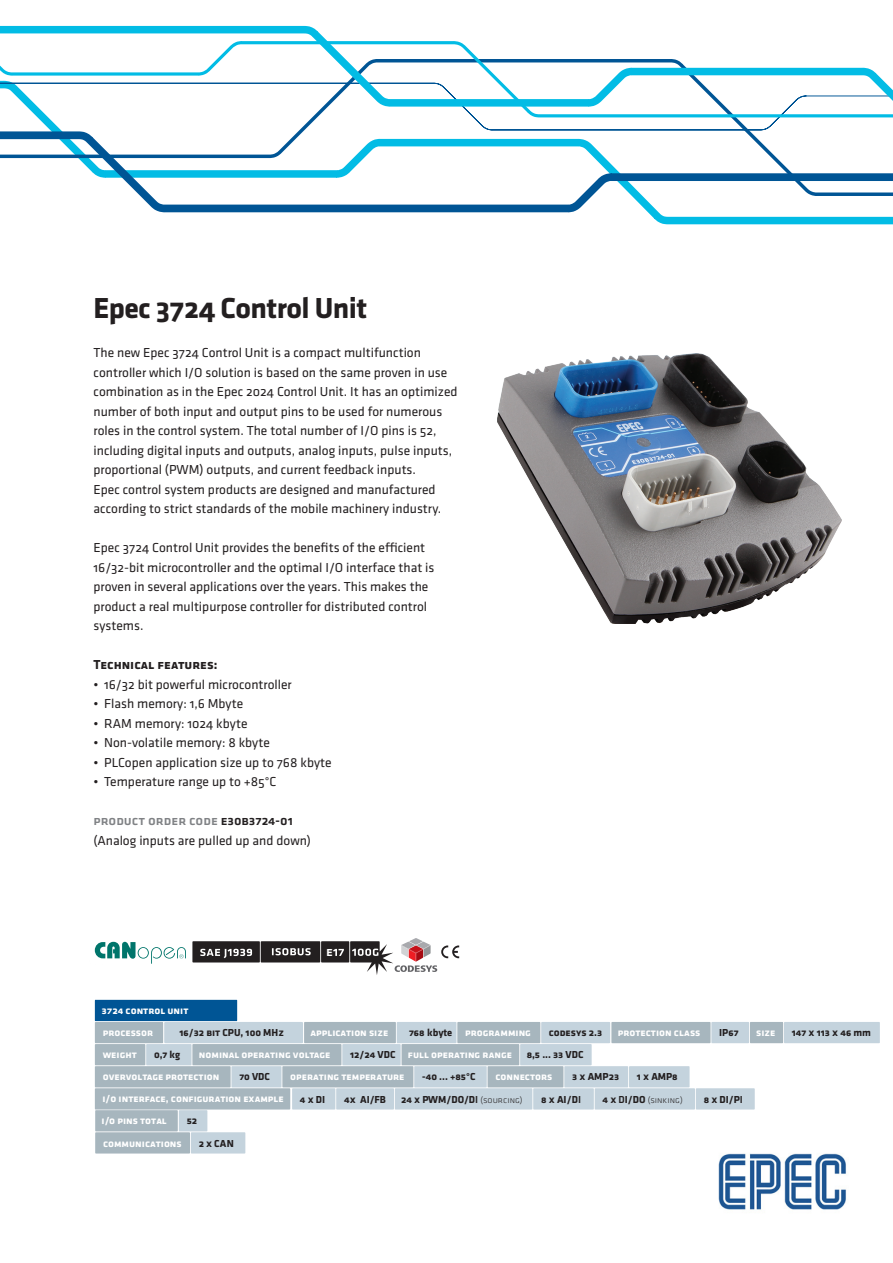
<style>
.page{position:relative;width:893px;height:1263px;background:#fff}
.page>*{position:absolute;margin:0;border:0;box-sizing:border-box;transform-origin:0 0}
.Otsikko__Medium_20pt{font:700 30px "Klavika";letter-spacing:-.02em;color:#231f20}
.Leipäteksti__Regular{font:13.5px/19.5px "Klavika";color:#231f20}
.Väliotsikko__Medium{font:500 13.5px "Klavika";color:#808285}
.Leipäteksti__Regular-2{font:13.5px "Klavika Bold Caps SC";color:#231f20}
.t1{font:13.5px "Klavika Med Caps SC";color:#fff}
.t2{font:10.5px "Klavika Bold Caps SCTF";color:#fff}
.t3{font:10.5px "Klavika Bold Caps SC";color:#231f20}
.t4{font:9px "Klavika Light Caps SC";color:#231f20}
.s1{color:#231f20}
.s2{font-family:"Klavika Bold Caps SC";color:#231f20}
.s3{font-family:"Klavika";font-weight:700;color:#231f20}
.s4{font-family:"Klavika";font-weight:700}
.s5{font-family:"Klavika Med Caps SC"}
.s6{font-family:"Klavika Light Caps SC";font-size:9px}
.s7{font-family:"Klavika Bold Caps SC";font-size:10.5px}
.s8{font-family:"Klavika Med Caps SC";font-size:10.5px}
</style>
<div class="page">
<svg style="left:85px;top:165px;width:808px;height:60px"></svg>
<svg style="left:0;top:26px;width:784px;height:139px"></svg>
<svg style="left:0;top:41px;width:893px;height:108px"></svg>
<img style="left:497px;top:353px;width:345px;height:271px">
<div style="left:488px;top:1066px;width:75px;height:21px;background:#a7b6be"></div>
<div style="left:564px;top:1066px;width:64px;height:21px;background:#c4d3dd"></div>
<div style="left:629px;top:1066px;width:61px;height:21px;background:#c4d3dd"></div>
<div style="left:282px;top:1066px;width:131px;height:21px;background:#a7b6be"></div>
<div style="left:414px;top:1066px;width:73px;height:21px;background:#c4d3dd"></div>
<div style="left:95px;top:1066px;width:136px;height:21px;background:#a7b6be"></div>
<div style="left:231px;top:1066px;width:50px;height:21px;background:#c4d3dd"></div>
<div style="left:192px;top:1044px;width:149px;height:21px;background:#a7b6be"></div>
<div style="left:402px;top:1044px;width:117px;height:21px;background:#a7b6be"></div>
<div style="left:342px;top:1044px;width:59px;height:21px;background:#c4d3dd"></div>
<div style="left:520px;top:1044px;width:72px;height:21px;background:#c4d3dd"></div>
<div style="left:95px;top:1044px;width:50px;height:21px;background:#a7b6be"></div>
<div style="left:146px;top:1044px;width:46px;height:21px;background:#c4d3dd"></div>
<div style="left:611px;top:1022px;width:99px;height:21px;background:#a7b6be"></div>
<div style="left:750px;top:1022px;width:33px;height:21px;background:#a7b6be"></div>
<div style="left:711px;top:1022px;width:38px;height:21px;background:#c4d3dd"></div>
<div style="left:784px;top:1022px;width:96px;height:21px;background:#c4d3dd"></div>
<div style="left:95px;top:1022px;width:68px;height:21px;background:#a7b6be"></div>
<div style="left:457px;top:1022px;width:83px;height:21px;background:#a7b6be"></div>
<div style="left:304px;top:1022px;width:92px;height:21px;background:#a7b6be"></div>
<div style="left:164px;top:1022px;width:139px;height:21px;background:#c4d3dd"></div>
<div style="left:541px;top:1022px;width:69px;height:21px;background:#c4d3dd"></div>
<div style="left:397px;top:1022px;width:59px;height:21px;background:#c4d3dd"></div>
<div style="left:95px;top:1000px;width:142px;height:21px;background:#005595"></div>
<div style="left:95px;top:1088px;width:195px;height:21px;background:#a7b6be"></div>
<div style="left:292px;top:1088px;width:43px;height:21px;background:#c4d3dd"></div>
<div style="left:336px;top:1088px;width:58px;height:21px;background:#c4d3dd"></div>
<div style="left:395px;top:1088px;width:137px;height:21px;background:#c4d3dd"></div>
<div style="left:533px;top:1088px;width:61px;height:21px;background:#c4d3dd"></div>
<div style="left:595px;top:1088px;width:100px;height:21px;background:#c4d3dd"></div>
<div style="left:696px;top:1088px;width:59px;height:21px;background:#c4d3dd"></div>
<div style="left:95px;top:1132px;width:95px;height:21px;background:#a7b6be"></div>
<div style="left:191px;top:1132px;width:54px;height:21px;background:#c4d3dd"></div>
<div style="left:95px;top:1110px;width:83px;height:21px;background:#a7b6be"></div>
<div style="left:179px;top:1110px;width:28px;height:21px;background:#c4d3dd"></div>
<img style="left:94px;top:941px;width:102px;height:22px">
<img style="left:95px;top:942px;width:91px;height:22px">
<svg style="left:179px;top:954px;width:5px;height:4px"></svg>
<div style="left:261px;top:941px;width:59px;height:21px;background:#231f20"></div>
<svg style="left:272px;top:948px;width:39px;height:7px"></svg>
<div style="left:192px;top:941px;width:68px;height:21px;background:#231f20"></div>
<svg style="left:200px;top:949px;width:52px;height:9px"></svg>
<div style="left:321px;top:941px;width:28px;height:21px;background:#231f20"></div>
<svg style="left:333px;top:949px;width:11px;height:7px"></svg>
<svg style="left:350px;top:938px;width:109px;height:37px"></svg>
<img style="left:718px;top:1153px;width:128px;height:57px">
<p class="Otsikko__Medium_20pt" style="left:94px;top:292px;width:275px">Epec 3724 Control Unit</p>
<p class="Leipäteksti__Regular" style="left:94px;top:343px;width:366px">The new Epec 3724 Control Unit is a compact multifunction controller which I/O solution is based on the same proven in use combination as in the Epec 2024 Control Unit. It has an optimized number of both input and output pins to be used for numerous roles in the control system. The total number of I/O pins is 52, including digital inputs and outputs, analog inputs, pulse inputs, proportional (PWM) outputs, and current feedback inputs.<br>Epec control system products are designed and manufactured according to strict standards of the mobile machinery industry.</p>
<p class="Leipäteksti__Regular" style="left:94px;top:538px;width:342px">Epec 3724 Control Unit provides the benefits of the efficient 16/32-bit microcontroller and the optimal I/O interface that is proven in several applications over the years. This makes the product a real multipurpose controller for distributed control systems.</p>
<p class="Leipäteksti__Regular-2" style="left:94px;top:657px;width:125px">Technical features:</p>
<p class="Leipäteksti__Regular" style="left:94px;top:675px;width:200px">• 16/32 bit powerful microcontroller</p>
<p class="Leipäteksti__Regular" style="left:94px;top:694px;width:151px">• Flash memory: 1,6 Mbyte</p>
<p class="Leipäteksti__Regular" style="left:94px;top:714px;width:155px">• RAM memory: 1024 kbyte</p>
<p class="Leipäteksti__Regular" style="left:94px;top:733px;width:178px">• Non-volatile memory: 8 kbyte</p>
<p class="Leipäteksti__Regular" style="left:94px;top:753px;width:240px">• PLCopen application size up to 768 kbyte</p>
<p class="Leipäteksti__Regular" style="left:94px;top:772px;width:184px">• Temperature range up to +85°C</p>
<p class="Väliotsikko__Medium" style="left:94px;top:813px;width:201px">Product order code <span class="s1">E30B3724-01</span></p>
<p class="Leipäteksti__Regular" style="left:94px;top:831px;width:219px">(Analog inputs are pulled up and down)</p>
<p class="t2" style="left:101px;top:1005px;width:89px">3724 control unit</p>
<p class="t1" style="left:326px;top:944px;width:8px">e</p>
<p class="t2" style="left:103px;top:1027px;width:52px">processor</p>
<p class="t3" style="left:180px;top:1027px;width:106px">16/32 bit CPU, 100 MHz</p>
<p class="t2" style="left:310px;top:1027px;width:79px">application size</p>
<p class="t2" style="left:409px;top:1027px;width:123px"><span class="s2">768</span> <span class="s3">kbyte</span> programming</p>
<p class="t2" style="left:618px;top:1027px;width:84px">protection class</p>
<p class="t3" style="left:719px;top:1027px;width:21px">IP67</p>
<p class="t2" style="left:756px;top:1027px;width:21px">size</p>
<p class="t3" style="left:792px;top:1027px;width:81px">147 x 113 x 46 <span class="s4">mm</span></p>
<p class="t3" style="left:549px;top:1027px;width:55px">codesys 2.3</p>
<p class="t2" style="left:103px;top:1049px;width:36px">weight</p>
<p class="t3" style="left:154px;top:1049px;width:28px">0,7 <span class="s4">kg</span></p>
<p class="t2" style="left:199px;top:1049px;width:133px">nominal operating voltage</p>
<p class="t2" style="left:350px;top:1049px;width:163px"><span class="s2">12/24 VDC</span> full operating range</p>
<p class="t3" style="left:527px;top:1049px;width:58px">8,5 ... 33 VDC</p>
<p class="t2" style="left:103px;top:1071px;width:118px">overvoltage protection</p>
<p class="t3" style="left:239px;top:1071px;width:32px">70 VDC</p>
<p class="t2" style="left:290px;top:1071px;width:116px">operating temperature</p>
<p class="t3" style="left:422px;top:1071px;width:55px">-40 ... +85°C</p>
<p class="t2" style="left:495px;top:1071px;width:58px">connectors</p>
<p class="t3" style="left:572px;top:1071px;width:48px">3 x AMP23</p>
<p class="t3" style="left:637px;top:1071px;width:42px">1 x AMP8</p>
<p class="t2" style="left:102px;top:1092px;width:183px">i/o interface, configuration example</p>
<p class="t2" style="left:102px;top:1115px;width:67px">i/o pins total</p>
<p class="t3" style="left:187px;top:1115px;width:12px">52</p>
<p class="t2" style="left:103px;top:1137px;width:80px">communications</p>
<p class="t3" style="left:199px;top:1137px;width:37px">2 x CAN</p>
<p class="t3" style="left:300px;top:1093px;width:27px">4 x DI</p>
<p class="t3" style="left:344px;top:1093px;width:43px">4x AI/FB</p>
<p class="t3" style="left:401px;top:1093px;width:123px">24 x PWM/DO/D<span class="s5">I</span> <span class="s6">(sourcing)</span></p>
<p class="t3" style="left:541px;top:1093px;width:41px">8 x AI/D<span class="s5">I</span></p>
<p class="t4" style="left:603px;top:1095px;width:82px"><span class="s7">4 x</span> <span class="s8">D</span><span class="s7">I/DO</span> (sinking)</p>
<p class="t3" style="left:704px;top:1093px;width:41px">8 x DI/P<span class="s5">I</span></p>
</div>
